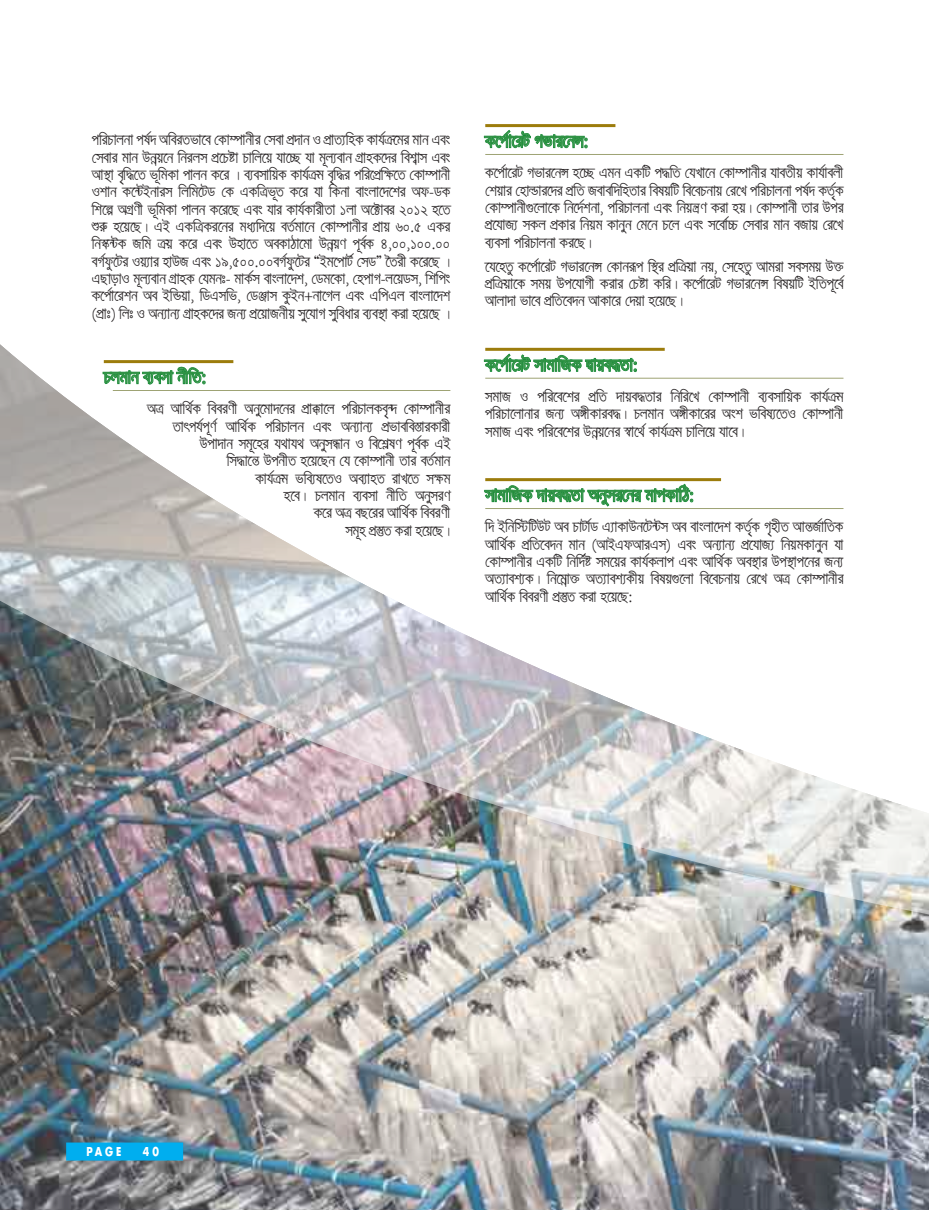
<style>
.page{position:relative;width:929px;height:1210px;background:#fff}
.page>*{position:absolute;margin:0;border:0;box-sizing:border-box;transform-origin:0 0}
.t1{font:19.5px "Karnaphuli MJ Bold";color:#319345;scale:.9 1}
.t2{font:16.5px/17.4px "Karnaphuli MJ";color:#231f20;text-align:justify;scale:.9 1}
.t3{font:700 12px "Futura LT";color:#fff;scale:.8 1}
</style>
<div class="page">
<img style="left:0;top:995px;width:929px;height:215px">
<img style="left:0;top:344px;width:929px;height:651px">
<div style="left:66px;top:1142px;width:117px;height:18px;background:#00aeef"></div>
<hr style="left:104px;top:360px;width:129px;height:3px;background:#9c7c0c">
<hr style="left:113px;top:390px;width:337px;height:1px;background:#9ea374">
<svg style="left:103px;top:367px;width:102px;height:17px"></svg>
<hr style="left:485px;top:124px;width:130px;height:3px;background:#9c7c0c">
<hr style="left:485px;top:154px;width:358px;height:1px;background:#9ea374">
<hr style="left:485px;top:348px;width:180px;height:3px;background:#9c7c0c">
<hr style="left:485px;top:378px;width:358px;height:1px;background:#9ea374">
<hr style="left:485px;top:478px;width:236px;height:3px;background:#9c7c0c">
<hr style="left:485px;top:508px;width:358px;height:1px;background:#9ea374">
<svg style="left:484px;top:130px;width:103px;height:18px"></svg>
<svg style="left:484px;top:354px;width:153px;height:18px"></svg>
<svg style="left:484px;top:484px;width:209px;height:22px"></svg>
<p class="t2" style="left:92px;top:133px;width:400px">CWIPVJBV CL©` AWEIZFV‡E †KV¤ÚVBXI †MEV CÖ`VB I CÖVZ¨WNK KVH©Μ‡GI GVB GES †MEVI GVB DBŒQ‡B WBIJM CÖ‡PÓV PVWJ‡Q HV‡”Q HV G~J¨EVB MÖVNK‡`I WEK¦VM GES AV¯’V E„W×‡Z F~WGKV CVJB K‡I | E¨EMVWQK KVH©ΜG E„W×I CWI‡CÖW¶‡Z †KV¤ÚVBX IKVB K‡›UBBVIM WJWG‡UW †K GKWÎF~Z K‡I HV WKBV EVSJV‡`‡KI AD-WK WK‡Í AMÖYX F~WGKV CVJB K‡I‡Q GES HVI KVH©KVIXZV 1JV A‡±VEI 2012 N‡Z ÏI“ N‡Q‡Q| GB GKWÎKI‡BI GA¨W`‡Q EZ©GV‡B †KV¤ÚVBXI CÖVQ 60.5 GKI WB¯‹›UK RWG ΜQ K‡I GES DNV‡Z AEKVVV‡GV DBŒQY C~E©K 4,00,100.00<br>EM©DZ‡UI IQ¨VI NVDR GES 19,500.00EM©DZ‡UI ÒBG‡CVU© †MWÓ ‰ZIX K‡I‡Q | GQVOVI G~J¨EVB MÖVNK †HGBT- GVK©M EVSJV‡`K, †WG‡KV, †NCVM-J‡QWM, WKWCS K‡C©V‡IKB AE BWÛQV, WWGMWF, †WÄVM KZBB+BV‡MJ GES GWCGJ EVSJV‡`K (CÖVT) WJT I AB¨VB¨ MÖVNK‡`I RB¨ CÖ‡QVRBXQ MY‡HVM MYWEAVI E¨E¯’V KIV N‡Q‡Q |</p>
<p class="t1" style="left:104px;top:366px;width:115px">PJGVB E¨EMV BXWZ:</p>
<p class="t2" style="left:147px;top:401px;width:338px;text-align:right">AÎ AVW_©K WEEIYX ABY‡GV`‡BI CÖV°V‡J CWIPVJKE„›` †KV¤ÚVBXI ZVRCH©C~Y© AVW_©K CWIPVJB GES AB¨VB¨ CÖFVEWE¯—VIKVIX DCV`VB MG~‡NI H_VH_ ABYMÜVB I WE‡K−LY C~E©K GB<br>WM×V‡Š— DCBXZ N‡Q‡QB †H ‡KV¤ÚVBX ZVI EZ©GVB<br>KVH©ΜG FWE¨L‡ZI AE¨VNZ IVL‡Z M¶G<br>N‡E| PJGVB E¨EMV BXWZ ABYMIY<br>K‡I AÎ EQ‡II AVW_©K WEEIYX<br>MG~N CÖ¯‘Z KIV N‡Q‡Q|</p>
<p class="t1" style="left:485px;top:130px;width:116px">K‡C©V‡IU MFVI‡BÝ:</p>
<p class="t2" style="left:485px;top:166px;width:399px">K‡C©V‡IU MFVI‡BÝ N‡”Q GGB GKWU C×WZ †HLV‡B †KV¤ÚVBXI HVEZXQ KVH©VEJX †KQVI †NVÌVI‡`I CÖWZ REVEW`WNZVI WELQWU WE‡EPBVQ †I‡L CWIPVJBV CL©` KZ©„K †KV¤ÚVBX¸‡JV‡K WB‡`©KBV, CWIPVJBV GES WBQŠ¿Y KIV NQ| †KV¤ÚVBX ZVI DCI CÖ‡HVR¨ MKJ CÖKVI WBQG KVBYB †G‡B P‡J GES M‡EV©”P †MEVI GVB ERVQ †I‡L E¨EMV CWIPVJBV KI‡Q|</p>
<p class="t2" style="left:485px;top:259px;width:399px">‡H‡NZZK‡C©V‡IU MFVI‡BÝ †KVBIƑC W¯’I CÖWΜQV BQ, †M‡NZZAVGIV MEMGQ D³<br>CÖWΜQV‡K MGQ DC‡HVMX KIVI †PÓV KWI| K‡C©V‡IU MFVI‡BÝ WELQWU BWZC~‡E© AVJV`V FV‡E CÖWZ‡E`B AVKV‡I †`QV N‡Q‡Q|</p>
<p class="t1" style="left:485px;top:354px;width:171px">K‡C©V‡IU MVGVWRK ØVQE×ZV:</p>
<p class="t2" style="left:485px;top:389px;width:399px">MGVR I CWI‡E‡KI CÖWZ `VQE×ZVI WBWI‡L †KV¤ÚVBX E¨EMVWQK KVH©ΜG CWIPV‡JVBVI RB¨ A½XKVIE×| PJGVB A½XKV‡II ASK FWEL¨‡ZI †KV¤ÚVBX MGVR GES CWI‡E‡KI DBŒQ‡BI ¯^V‡_© KVH©ΜG PVWJ‡Q HV‡E|</p>
<p class="t1" style="left:485px;top:484px;width:233px">MVGVWRK `VQE×ZV ABYMI‡BI GVCKVWV:</p>
<p class="t2" style="left:485px;top:520px;width:399px">W` BWBW÷WUDU AE PVUV©W G¨VKVDB‡U›UM AE EVSJV‡`K KZ©„K M„NXZ AVŠ—R©VWZK AVW_©K CÖWZ‡E`B GVB (AVBGDAVIGM) GES AB¨VB¨ CÖ‡HVR¨ WBQGKVBYB HV †KV¤ÚVBXI GKWU WBW`©Ó MG‡QI KVH©KJVC GES AVW_©K AE¯’VI DC¯’VC‡BI RB¨ AZ¨VEK¨K| WB‡GŒV³ AZ¨VEK¨KXQ WELQ¸‡JV WE‡EPBVQ †I‡L AÎ †KV¤ÚVBXI AVW_©K WEEIYX CÖ¯‘Z KIV N‡Q‡Q:</p>
<p class="t3" style="left:86px;top:1143px;width:45px">Page</p>
<p class="t3" style="left:143px;top:1143px;width:22px">4 0</p>
</div>
